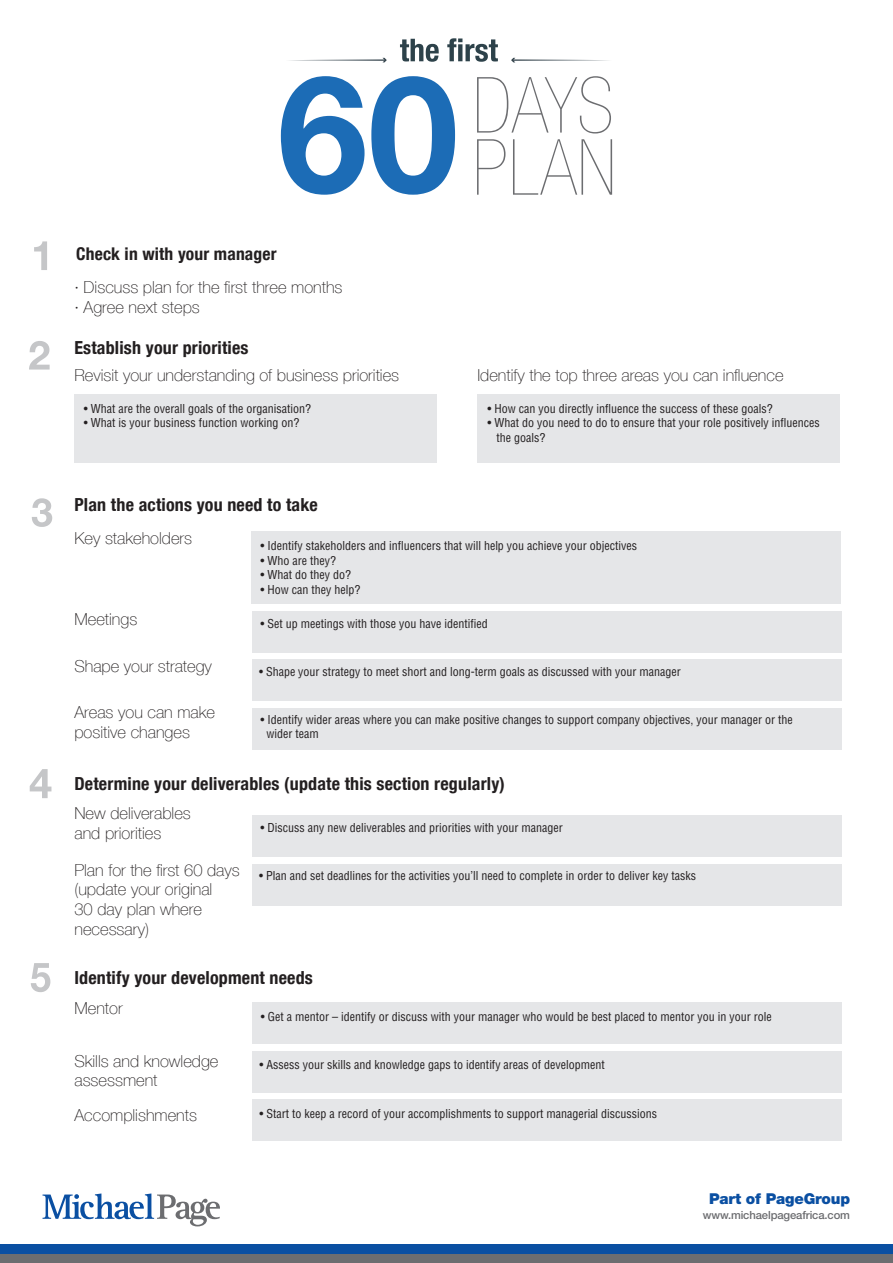
<style>
.page{position:relative;width:893px;height:1263px;background:#fff}
.page>*{position:absolute;margin:0;border:0;box-sizing:border-box;transform-origin:0 0}
.t1{font:700 condensed 18px "Helvetica Neue LT Com";letter-spacing:.01em;color:#231f20}
.t2{font:700 condensed 17.55px "Helvetica Neue LT Com";letter-spacing:.01em;color:#231f20}
.t3{font:100 16.5px/19.8px "Helvetica Neue LT Com";color:#231f20}
.t4{font:900 15px "Helvetica Neue";letter-spacing:-.01em;color:#0a4fa2}
.t5{font:condensed 12px/14.4px "Helvetica";color:#231f20}
.t6{font:500 11.25px "Helvetica Neue";letter-spacing:-.01em;color:#6c6d70}
</style>
<div class="page">
<div style="left:0;top:1253px;width:893px;height:10px;background:#6c6d70"></div>
<div style="left:0;top:1244px;width:893px;height:9px;background:#0a4fa2"></div>
<svg style="left:43px;top:1193px;width:177px;height:33px"></svg>
<svg style="left:281px;top:76px;width:84px;height:119px"></svg>
<svg style="left:371px;top:76px;width:84px;height:119px"></svg>
<svg style="left:477px;top:76px;width:134px;height:57px"></svg>
<svg style="left:477px;top:139px;width:28px;height:56px"></svg>
<svg style="left:513px;top:139px;width:99px;height:56px"></svg>
<svg style="left:400px;top:39px;width:39px;height:23px"></svg>
<svg style="left:447px;top:38px;width:51px;height:24px"></svg>
<svg style="left:511px;top:58px;width:98px;height:4px"></svg>
<svg style="left:289px;top:58px;width:98px;height:4px"></svg>
<svg style="left:29px;top:341px;width:21px;height:29px"></svg>
<svg style="left:32px;top:498px;width:20px;height:29px"></svg>
<svg style="left:30px;top:769px;width:21px;height:29px"></svg>
<svg style="left:34px;top:241px;width:13px;height:29px"></svg>
<svg style="left:31px;top:963px;width:19px;height:29px"></svg>
<div style="left:74px;top:394px;width:363px;height:69px;background:#e5e6e8"></div>
<div style="left:477px;top:394px;width:363px;height:69px;background:#e5e6e8"></div>
<div style="left:251px;top:532px;width:589px;height:72px;background:#e5e6e8"></div>
<div style="left:252px;top:611px;width:589px;height:41px;background:#e5e6e8"></div>
<div style="left:252px;top:815px;width:590px;height:42px;background:#e5e6e8"></div>
<div style="left:252px;top:1002px;width:590px;height:42px;background:#e5e6e8"></div>
<div style="left:252px;top:659px;width:589px;height:42px;background:#e5e6e8"></div>
<div style="left:252px;top:864px;width:590px;height:41px;background:#e5e6e8"></div>
<div style="left:252px;top:1051px;width:590px;height:41px;background:#e5e6e8"></div>
<div style="left:252px;top:1099px;width:590px;height:42px;background:#e5e6e8"></div>
<div style="left:252px;top:708px;width:589px;height:41px;background:#e5e6e8"></div>
<p class="t2" style="left:76px;top:243px;width:202px">Check in with your manager</p>
<p class="t3" style="left:74px;top:277px;width:270px">· Discuss plan for the first three months</p>
<p class="t3" style="left:74px;top:297px;width:127px">· Agree next steps</p>
<p class="t1" style="left:74px;top:337px;width:176px">Establish your priorities</p>
<p class="t3" style="left:74px;top:365px;width:326px">Revisit your understanding of business priorities</p>
<p class="t3" style="left:477px;top:365px;width:308px">Identify the top three areas you can influence</p>
<p class="t5" style="left:84px;top:401px;width:229px">• What are the overall goals of the organisation?</p>
<p class="t5" style="left:84px;top:415px;width:217px">• What is your business function working on?</p>
<p class="t1" style="left:74px;top:494px;width:245px">Plan the actions you need to take</p>
<p class="t5" style="left:488px;top:401px;width:287px">• How can you directly influence the success of these goals?</p>
<p class="t5" style="left:497px;top:415px;width:325px;text-indent:-9px">• What do you need to do to ensure that your role positively influences the goals?</p>
<p class="t3" style="left:74px;top:528px;width:119px">Key stakeholders</p>
<p class="t3" style="left:74px;top:609px;width:64px">Meetings</p>
<p class="t3" style="left:74px;top:656px;width:139px">Shape your strategy</p>
<p class="t3" style="left:74px;top:702px;width:142px">Areas you can make positive changes</p>
<p class="t5" style="left:260px;top:539px;width:378px">• Identify stakeholders and influencers that will help you achieve your objectives</p>
<p class="t5" style="left:260px;top:553px;width:77px">• Who are they?</p>
<p class="t5" style="left:260px;top:568px;width:92px">• What do they do?</p>
<p class="t5" style="left:260px;top:582px;width:101px">• How can they help?</p>
<p class="t5" style="left:260px;top:616px;width:229px">• Set up meetings with those you have identified</p>
<p class="t5" style="left:259px;top:664px;width:423px">• Shape your strategy to meet short and long-term goals as discussed with your manager</p>
<p class="t5" style="left:266px;top:712px;width:528px;text-indent:-6px">• Identify wider areas where you can make positive changes to support company objectives, your manager or the wider team</p>
<p class="t1" style="left:74px;top:773px;width:432px">Determine your deliverables (update this section regularly)</p>
<p class="t3" style="left:74px;top:803px;width:118px">New deliverables and priorities</p>
<p class="t3" style="left:74px;top:860px;width:167px">Plan for the first 60 days (update your original<br>30 day plan where necessary)</p>
<p class="t5" style="left:261px;top:820px;width:304px">• Discuss any new deliverables and priorities with your manager</p>
<p class="t5" style="left:259px;top:869px;width:438px">• Plan and set deadlines for the activities you’ll need to complete in order to deliver key tasks</p>
<p class="t1" style="left:74px;top:967px;width:240px">Identify your development needs</p>
<p class="t3" style="left:74px;top:998px;width:50px">Mentor</p>
<p class="t3" style="left:74px;top:1051px;width:146px">Skills and knowledge assessment</p>
<p class="t3" style="left:74px;top:1105px;width:124px">Accomplishments</p>
<p class="t5" style="left:261px;top:1009px;width:512px">• Get a mentor – identify or discuss with your manager who would be best placed to mentor you in your role</p>
<p class="t5" style="left:259px;top:1057px;width:347px">• Assess your skills and knowledge gaps to identify areas of development</p>
<p class="t5" style="left:259px;top:1106px;width:399px">• Start to keep a record of your accomplishments to support managerial discussions</p>
<p class="t4" style="left:709px;top:1189px;width:142px">Part of PageGroup</p>
<p class="t6" style="left:703px;top:1208px;width:149px">www.michaelpageafrica.com</p>
</div>
